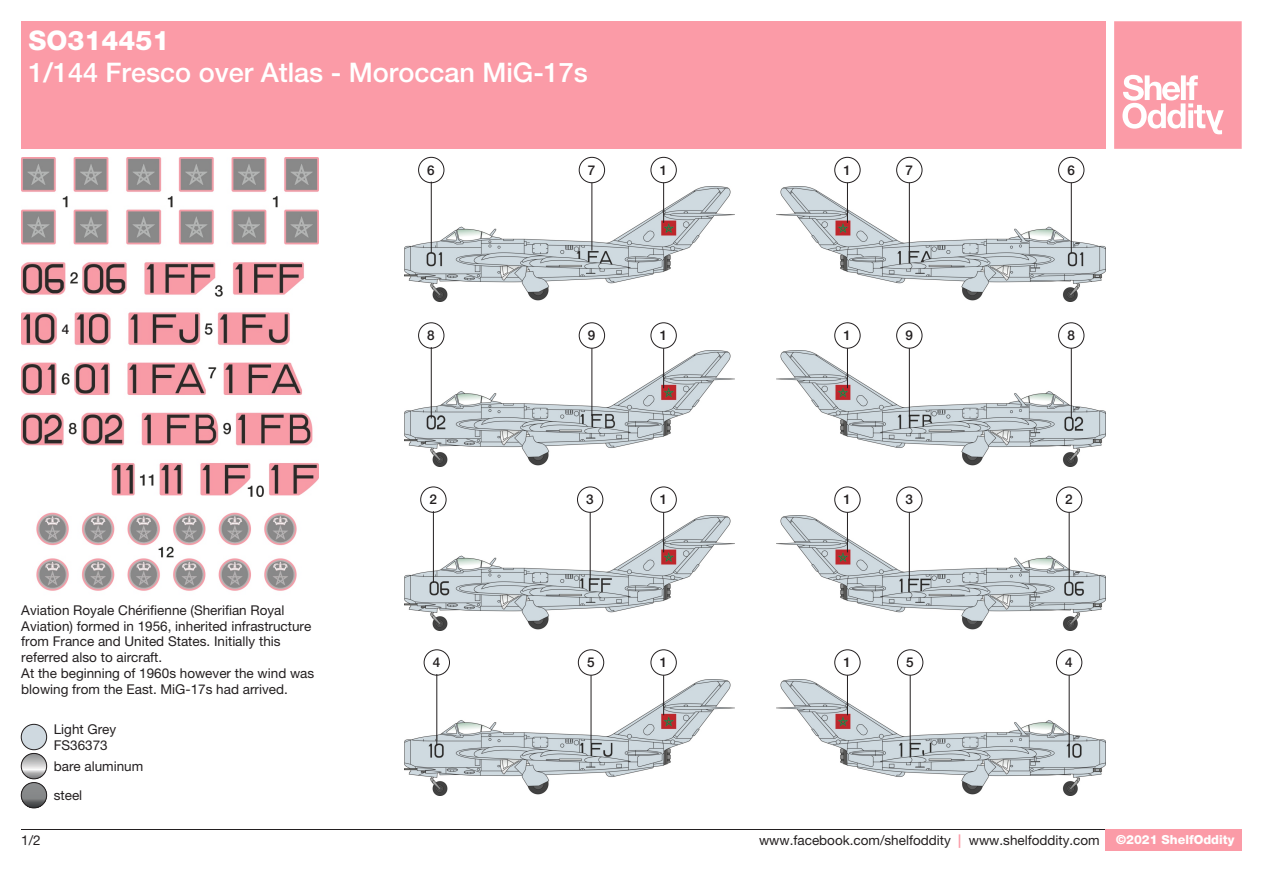
<style>
.page{position:relative;width:1263px;height:893px;background:#fff}
.page>*{position:absolute;margin:0;border:0;box-sizing:border-box;transform-origin:0 0}
.t1{font:500 27px "Helvetica Neue LT Pro";color:#fff}
.t2{font:800 27px "Helvetica Neue LT Pro";color:#fff}
.t3{font:13.5px/15.8px "Helvetica Neue LT Pro";color:#231f20}
.t4{font:500 13.5px "Helvetica Neue LT Pro";color:#231f20}
.t5{font:800 12.45px "Helvetica Neue LT Pro";color:#fff}
.s1{font-weight:700;color:#fb9ba7}
.s2{font-weight:800;font-size:12.45px;color:#fff}
</style>
<div class="page">
<svg style="left:1114px;top:21px;width:128px;height:128px;background:#fba8b3"></svg>
<div style="left:21px;top:21px;width:1085px;height:128px;background:#fb9ba7"></div>
<hr style="left:21px;top:829px;width:1085px;height:1px;background:#231f20">
<div style="left:1106px;top:829px;width:136px;height:21px;background:#fb9ba7"></div>
<img style="left:405px;top:186px;width:329px;height:116px">
<img style="left:776px;top:186px;width:330px;height:116px">
<img style="left:405px;top:351px;width:329px;height:115px">
<img style="left:776px;top:351px;width:330px;height:115px">
<img style="left:405px;top:515px;width:329px;height:116px">
<img style="left:776px;top:515px;width:330px;height:116px">
<img style="left:405px;top:680px;width:329px;height:115px">
<img style="left:776px;top:680px;width:330px;height:115px">
<div style="left:834px;top:157px;width:26px;height:26px;border:1px solid #231f20;border-radius:50%"></div>
<hr style="left:847px;top:183px;width:1px;height:40px;background:#231f20">
<div style="left:418px;top:157px;width:26px;height:26px;border:1px solid #231f20;border-radius:50%"></div>
<hr style="left:431px;top:182px;width:1px;height:71px;background:#231f20">
<div style="left:896px;top:157px;width:26px;height:26px;border:1px solid #231f20;border-radius:50%"></div>
<hr style="left:909px;top:183px;width:1px;height:68px;background:#231f20">
<img style="left:21px;top:157px;width:298px;height:340px">
<div style="left:579px;top:157px;width:26px;height:26px;border:1px solid #231f20;border-radius:50%"></div>
<hr style="left:592px;top:183px;width:1px;height:67px;background:#231f20">
<div style="left:650px;top:157px;width:27px;height:26px;border:1px solid #231f20;border-radius:50%"></div>
<hr style="left:663px;top:183px;width:1px;height:40px;background:#231f20">
<div style="left:1058px;top:157px;width:26px;height:26px;border:1px solid #231f20;border-radius:50%"></div>
<hr style="left:1071px;top:183px;width:1px;height:70px;background:#231f20">
<div style="left:834px;top:322px;width:26px;height:27px;border:1px solid #231f20;border-radius:50%"></div>
<hr style="left:847px;top:348px;width:1px;height:40px;background:#231f20">
<div style="left:418px;top:322px;width:26px;height:27px;border:1px solid #231f20;border-radius:50%"></div>
<hr style="left:431px;top:347px;width:1px;height:71px;background:#231f20">
<div style="left:896px;top:322px;width:26px;height:27px;border:1px solid #231f20;border-radius:50%"></div>
<hr style="left:909px;top:348px;width:1px;height:69px;background:#231f20">
<div style="left:579px;top:322px;width:26px;height:27px;border:1px solid #231f20;border-radius:50%"></div>
<hr style="left:592px;top:348px;width:1px;height:68px;background:#231f20">
<div style="left:650px;top:322px;width:27px;height:27px;border:1px solid #231f20;border-radius:50%"></div>
<hr style="left:663px;top:348px;width:1px;height:40px;background:#231f20">
<div style="left:1058px;top:322px;width:26px;height:27px;border:1px solid #231f20;border-radius:50%"></div>
<hr style="left:1071px;top:348px;width:1px;height:70px;background:#231f20">
<div style="left:834px;top:486px;width:26px;height:27px;border:1px solid #231f20;border-radius:50%"></div>
<hr style="left:847px;top:512px;width:1px;height:40px;background:#231f20">
<div style="left:420px;top:486px;width:26px;height:27px;border:1px solid #231f20;border-radius:50%"></div>
<hr style="left:433px;top:511px;width:1px;height:72px;background:#231f20">
<div style="left:896px;top:486px;width:26px;height:27px;border:1px solid #231f20;border-radius:50%"></div>
<hr style="left:909px;top:512px;width:1px;height:69px;background:#231f20">
<div style="left:577px;top:486px;width:26px;height:27px;border:1px solid #231f20;border-radius:50%"></div>
<hr style="left:590px;top:512px;width:1px;height:68px;background:#231f20">
<div style="left:650px;top:486px;width:27px;height:27px;border:1px solid #231f20;border-radius:50%"></div>
<hr style="left:663px;top:512px;width:1px;height:40px;background:#231f20">
<div style="left:1056px;top:486px;width:26px;height:27px;border:1px solid #231f20;border-radius:50%"></div>
<hr style="left:1069px;top:512px;width:1px;height:71px;background:#231f20">
<div style="left:834px;top:649px;width:26px;height:27px;border:1px solid #231f20;border-radius:50%"></div>
<hr style="left:847px;top:675px;width:1px;height:40px;background:#231f20">
<div style="left:424px;top:649px;width:26px;height:27px;border:1px solid #231f20;border-radius:50%"></div>
<hr style="left:436px;top:674px;width:1px;height:71px;background:#231f20">
<div style="left:897px;top:649px;width:26px;height:27px;border:1px solid #231f20;border-radius:50%"></div>
<hr style="left:910px;top:675px;width:1px;height:69px;background:#231f20">
<div style="left:578px;top:649px;width:26px;height:27px;border:1px solid #231f20;border-radius:50%"></div>
<hr style="left:591px;top:675px;width:1px;height:68px;background:#231f20">
<div style="left:650px;top:649px;width:27px;height:27px;border:1px solid #231f20;border-radius:50%"></div>
<hr style="left:663px;top:675px;width:1px;height:40px;background:#231f20">
<div style="left:1056px;top:649px;width:26px;height:27px;border:1px solid #231f20;border-radius:50%"></div>
<hr style="left:1069px;top:675px;width:1px;height:70px;background:#231f20">
<svg style="left:21px;top:753px;width:26px;height:56px"></svg>
<div style="left:21px;top:753px;width:26px;height:26px;border:1px solid #231f20;border-radius:50%"></div>
<div style="left:21px;top:724px;width:26px;height:26px;background:#cfd9e0;border:1px solid #231f20;border-radius:50%"></div>
<img style="left:36px;top:512px;width:261px;height:79px">
<h1 class="t2" style="left:29px;top:31px;width:143px">SO314451</h1>
<h1 class="t1" style="left:29px;top:63px;width:561px">1/144 Fresco over Atlas - Moroccan MiG-17s</h1>
<p class="t4" style="left:62px;top:325px;width:9px">4</p>
<p class="t3" style="left:21px;top:604px;width:295px">Aviation Royale Chérifienne (Sherifian Royal Aviation) formed in 1956, inherited infrastructure from France and United States. Initially this referred also to aircraft.<br>At the beginning of 1960s however the wind was blowing from the East. MiG-17s had arrived.</p>
<p class="t3" style="left:54px;top:723px;width:64px">Light Grey<br>FS36373</p>
<p class="t3" style="left:54px;top:760px;width:91px">bare aluminum</p>
<p class="t3" style="left:54px;top:789px;width:30px">steel</p>
<p class="t4" style="left:427px;top:165px;width:9px">6</p>
<p class="t4" style="left:588px;top:165px;width:9px">7</p>
<p class="t4" style="left:660px;top:165px;width:9px">1</p>
<p class="t4" style="left:843px;top:165px;width:9px">1</p>
<p class="t4" style="left:905px;top:165px;width:9px">7</p>
<p class="t4" style="left:1067px;top:165px;width:9px">6</p>
<p class="t4" style="left:427px;top:331px;width:9px">8</p>
<p class="t4" style="left:588px;top:331px;width:9px">9</p>
<p class="t4" style="left:660px;top:331px;width:9px">1</p>
<p class="t4" style="left:843px;top:331px;width:9px">1</p>
<p class="t4" style="left:905px;top:331px;width:9px">9</p>
<p class="t4" style="left:1067px;top:331px;width:9px">8</p>
<p class="t4" style="left:429px;top:495px;width:9px">2</p>
<p class="t4" style="left:586px;top:495px;width:9px">3</p>
<p class="t4" style="left:660px;top:495px;width:9px">1</p>
<p class="t4" style="left:843px;top:495px;width:9px">1</p>
<p class="t4" style="left:905px;top:495px;width:9px">3</p>
<p class="t4" style="left:1065px;top:495px;width:9px">2</p>
<p class="t4" style="left:433px;top:658px;width:9px">4</p>
<p class="t4" style="left:587px;top:658px;width:9px">5</p>
<p class="t4" style="left:660px;top:658px;width:9px">1</p>
<p class="t4" style="left:843px;top:658px;width:9px">1</p>
<p class="t4" style="left:906px;top:658px;width:9px">5</p>
<p class="t4" style="left:1065px;top:658px;width:9px">4</p>
<p class="t3" style="left:21px;top:834px;width:21px">1/2</p>
<p class="t3" style="left:759px;top:834px;width:432px">www.facebook.com/shelfoddity <span class="s1">|</span> www.shelfoddity.com <span class="s2">©2015 Shelf</span></p>
<p class="t5" style="left:1116px;top:835px;width:120px">©2021 ShelfOddity</p>
</div>
